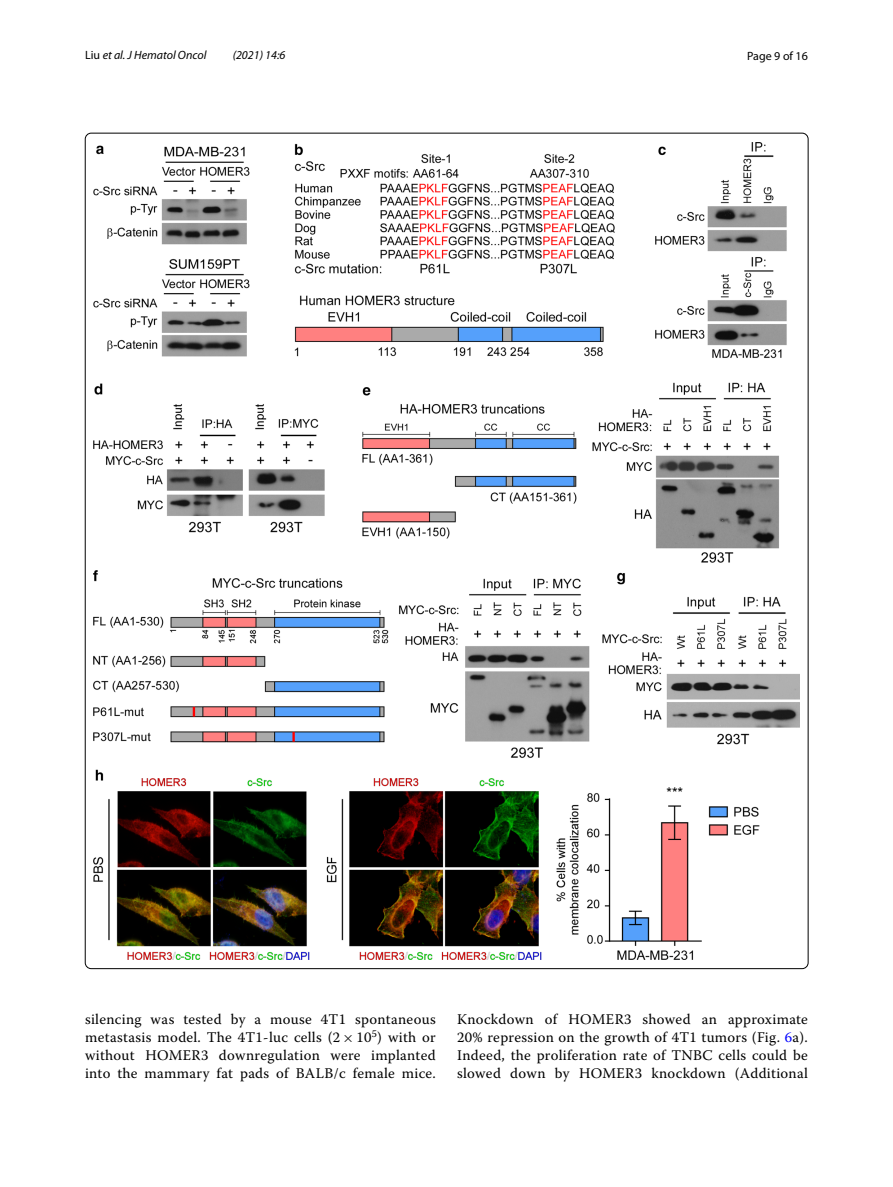
<style>
.page{position:relative;width:893px;height:1187px;background:#fff}
.page>*{position:absolute;margin:0;border:0;box-sizing:border-box;transform-origin:0 0}
.t1{font:14.7px/18px "Warnock Pro";letter-spacing:.02em;color:#000;text-align:justify}
.t2{font:italic 12px "Myriad Pro";color:#000}
.t3{font:12px "Myriad Pro";color:#000}
.s1{font-style:normal}
.s2{font-family:"MTSY"}
.s3{color:#00f}
</style>
<div class="page">
<img style="left:94px;top:142px;width:706px;height:817px">
<p class="t2" style="left:85px;top:48px;width:123px"><span class="s1">Liu</span> et al. J Hematol Oncol</p>
<p class="t2" style="left:233px;top:48px;width:54px">(2021) 14:6</p>
<p class="t3" style="left:747px;top:48px;width:62px">Page 9 of 16</p>
<p class="t1" style="left:85px;top:1010px;width:352px">silencing was tested by a mouse 4T1 spontaneous metastasis model. The 4T1-luc cells (2 <span class="s2">×</span> 10<sup>5</sup>) with or without HOMER3 downregulation were implanted into the mammary fat pads of BALB/c female mice.</p>
<p class="t1" style="left:457px;top:1010px;width:352px">Knockdown of HOMER3 showed an approximate 20% repression on the growth of 4T1 tumors (Fig. <span class="s3">6</span>a).<br>Indeed, the proliferation rate of TNBC cells could be slowed down by HOMER3 knockdown (Additional</p>
</div>
